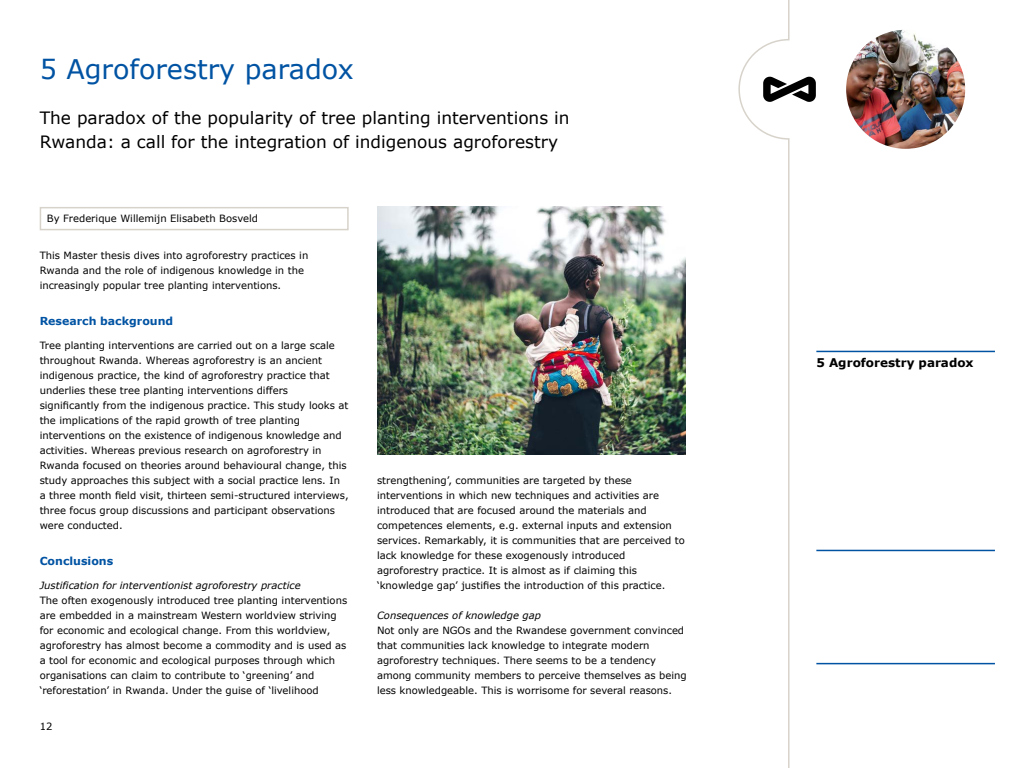
<style>
.page{position:relative;width:1024px;height:768px;background:#fff}
.page>*{position:absolute;margin:0;border:0;box-sizing:border-box;transform-origin:0 0}
.H1_Kop{font:27px "Verdana";color:#0053a3}
.Inleiding{font:17px/24px "Verdana";color:#000}
.t1{font:700 12px "Verdana";color:#000}
.H3_Tussenkop_bold{font:700 11px "Verdana";color:#0053a3}
.Platte_tekst{font:10px/15px "Verdana";color:#000}
.H4_Tussenkop{font:italic 10px "Verdana";color:#000}
.Platte_tekst_namen{font:10px "Verdana";color:#000}
</style>
<div class="page">
<svg style="left:738px;top:0;width:52px;height:768px"></svg>
<svg style="left:763px;top:76px;width:53px;height:26px"></svg>
<img style="left:846px;top:30px;width:119px;height:119px;border-radius:60px">
<div style="left:40px;top:207px;width:309px;height:23px;border:2px solid #d7d3cb"></div>
<img style="left:377px;top:207px;width:309px;height:247px">
<hr style="left:816px;top:550px;width:179px;height:1px;background:#0053a3">
<hr style="left:816px;top:663px;width:179px;height:1px;background:#0053a3">
<hr style="left:816px;top:351px;width:179px;height:1px;background:#0053a3">
<h1 class="H1_Kop" style="left:40px;top:52px;width:316px">5 Agroforestry paradox</h1>
<p class="Inleiding" style="left:40px;top:106px;width:531px">The paradox of the popularity of tree planting interventions in<br>Rwanda: a call for the integration of indigenous agroforestry</p>
<p class="Platte_tekst_namen" style="left:47px;top:212px;width:213px">By Frederique Willemijn Elisabeth Bosveld</p>
<p class="Platte_tekst" style="left:40px;top:248px;width:270px">This Master thesis dives into agroforestry practices in<br>Rwanda and the role of indigenous knowledge in the increasingly popular tree planting interventions.</p>
<h2 class="H3_Tussenkop_bold" style="left:40px;top:314px;width:135px">Research background</h2>
<p class="Platte_tekst" style="left:40px;top:338px;width:310px">Tree planting interventions are carried out on a large scale throughout Rwanda. Whereas agroforestry is an ancient indigenous practice, the kind of agroforestry practice that underlies these tree planting interventions differs significantly from the indigenous practice. This study looks at the implications of the rapid growth of tree planting interventions on the existence of indigenous knowledge and activities. Whereas previous research on agroforestry in Rwanda focused on theories around behavioural change, this study approaches this subject with a social practice lens. In<br>a three month field visit, thirteen semi-structured interviews, three focus group discussions and participant observations were conducted.</p>
<h2 class="H3_Tussenkop_bold" style="left:40px;top:554px;width:75px">Conclusions</h2>
<h3 class="H4_Tussenkop" style="left:40px;top:579px;width:262px">Justification for interventionist agroforestry practice</h3>
<p class="Platte_tekst" style="left:40px;top:593px;width:309px">The often exogenously introduced tree planting interventions are embedded in a mainstream Western worldview striving for economic and ecological change. From this worldview, agroforestry has almost become a commodity and is used as a tool for economic and ecological purposes through which organisations can claim to contribute to ‘greening’ and ‘reforestation’ in Rwanda. Under the guise of ‘livelihood</p>
<p class="Platte_tekst" style="left:40px;top:719px;width:14px">12</p>
<p class="Platte_tekst" style="left:377px;top:473px;width:309px">strengthening’, communities are targeted by these interventions in which new techniques and activities are introduced that are focused around the materials and competences elements, e.g. external inputs and extension services. Remarkably, it is communities that are perceived to lack knowledge for these exogenously introduced agroforestry practice. It is almost as if claiming this ‘knowledge gap’ justifies the introduction of this practice.</p>
<h3 class="H4_Tussenkop" style="left:377px;top:609px;width:165px">Consequences of knowledge gap</h3>
<p class="Platte_tekst" style="left:377px;top:623px;width:311px">Not only are NGOs and the Rwandese government convinced that communities lack knowledge to integrate modern agroforestry techniques. There seems to be a tendency among community members to perceive themselves as being less knowledgeable. This is worrisome for several reasons.</p>
<p class="t1" style="left:816px;top:355px;width:159px">5 Agroforestry paradox</p>
</div>
